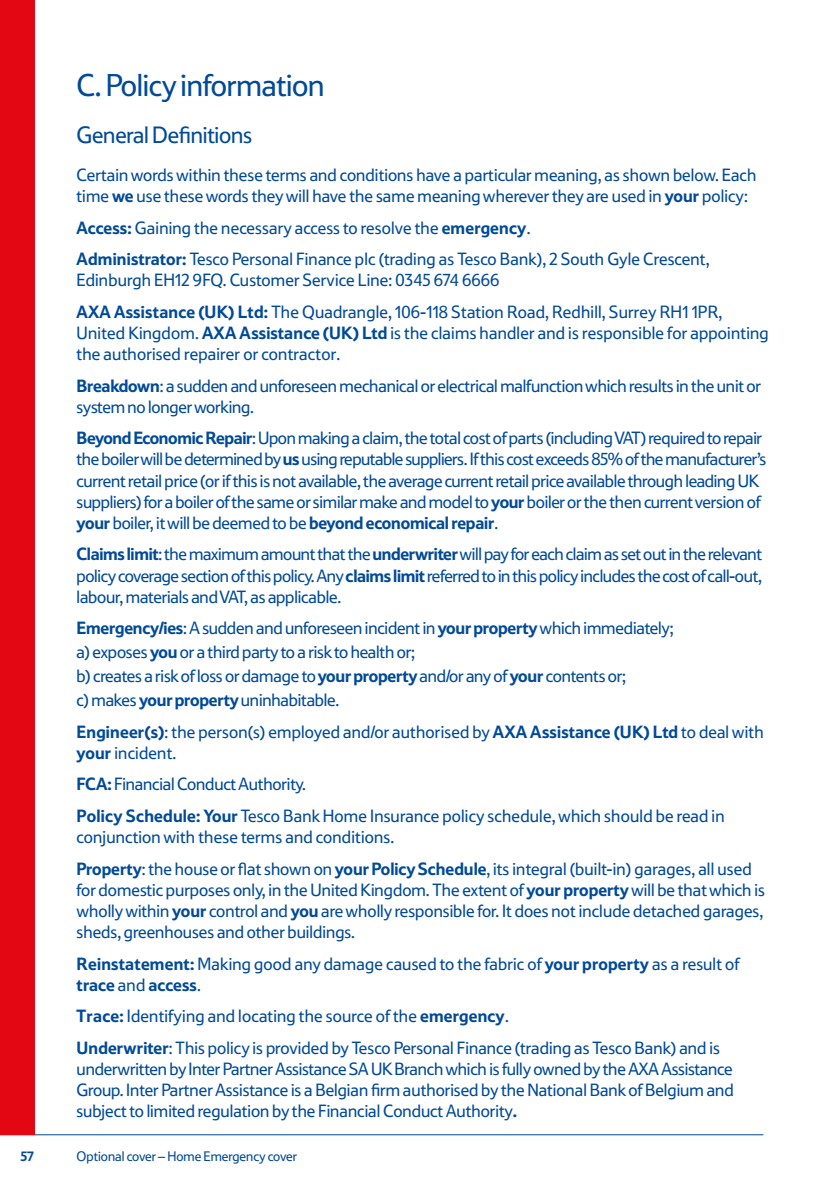
<style>
.page{position:relative;width:840px;height:1191px;background:#fff}
.page>*{position:absolute;margin:0;border:0;box-sizing:border-box;transform-origin:0 0}
.t1{font:32px "Tesco Display";letter-spacing:-.01em;color:#004a97}
.t2{font:24px "Tesco Display";letter-spacing:-.01em;color:#004a97}
.t3{font:18px/21.2px "Tesco Display";letter-spacing:-.005em;color:#004a97}
.t4{font:14px "Tesco Display";color:#004a97}
.t5{font:700 14px "Tesco Display";color:#004a97}
.s1{font-weight:700}
</style>
<div class="page">
<hr style="left:0;top:1134px;width:763px;height:1px;background:#004a97">
<div style="left:0;top:0;width:34px;height:1134px;background:#e30613"></div>
<h1 class="t1" style="left:77px;top:67px;width:249px">C. Policy information</h1>
<h2 class="t2" style="left:77px;top:121px;width:177px">General Definitions</h2>
<p class="t3" style="left:77px;top:164px;width:681px">Certain words within these terms and conditions have a particular meaning, as shown below. Each time <span class="s1">we</span> use these words they will have the same meaning wherever they are used in <span class="s1">your</span> policy:</p>
<p class="t3" style="left:77px;top:212px;width:634px;line-height:31.4px"><span class="s1">Access:</span> Gaining the necessary access to resolve the <span class="s1">emergency</span>.<br><span class="s1">Administrator:</span> Tesco Personal Finance plc (trading as Tesco Bank), 2 South Gyle Crescent,</p>
<p class="t3" style="left:77px;top:264px;width:647px;line-height:31.4px">Edinburgh EH12 9FQ. Customer Service Line: 0345 674 6666<br><span class="s1">AXA Assistance (UK) Ltd:</span> The Quadrangle, 106-118 Station Road, Redhill, Surrey RH1 1PR,</p>
<p class="t3" style="left:77px;top:322px;width:693px">United Kingdom. <span class="s1">AXA Assistance (UK) Ltd</span> is the claims handler and is responsible for appointing the authorised repairer or contractor.</p>
<p class="t3" style="left:77px;top:374px;width:685px"><span class="s1">Breakdown</span>: a sudden and unforeseen mechanical or electrical malfunction which results in the unit or system no longer working.</p>
<p class="t3" style="left:77px;top:427px;width:690px"><span class="s1">Beyond Economic Repair</span>: Upon making a claim, the total cost of parts (including VAT) required to repair the boiler will be determined by <span class="s1">us</span> using reputable suppliers. If this cost exceeds 85% of the manufacturer’s current retail price (or if this is not available, the average current retail price available through leading UK suppliers) for a boiler of the same or similar make and model to <span class="s1">your</span> boiler or the then current version of <span class="s1">your</span> boiler, it will be deemed to be <span class="s1">beyond economical repair</span>.</p>
<p class="t3" style="left:77px;top:543px;width:686px;text-align:justify"><span class="s1">Claims limit</span>: the maximum amount that the <span class="s1">underwriter</span> will pay for each claim as set out in the relevant policy coverage section of this policy. Any <span class="s1">claims limit</span> referred to in this policy includes the cost of call-out, labour, materials and VAT, as applicable.</p>
<p class="t3" style="left:77px;top:616px;width:598px;line-height:24px"><span class="s1">Emergency/ies</span>: A sudden and unforeseen incident in <span class="s1">your property</span> which immediately; a) exposes <span class="s1">you</span> or a third party to a risk to health or;<br>b) creates a risk of loss or damage to <span class="s1">your property</span> and/or any of <span class="s1">your</span> contents or;<br>c) makes <span class="s1">your property</span> uninhabitable.</p>
<p class="t3" style="left:77px;top:721px;width:688px"><span class="s1">Engineer(s)</span>: the person(s) employed and/or authorised by <span class="s1">AXA Assistance (UK) Ltd</span> to deal with <span class="s1">your</span> incident.</p>
<p class="t3" style="left:77px;top:768px;width:649px;line-height:31.4px"><span class="s1">FCA:</span> Financial Conduct Authority.<br><span class="s1">Policy Schedule: Your</span> Tesco Bank Home Insurance policy schedule, which should be read in</p>
<p class="t3" style="left:77px;top:821px;width:676px;line-height:31.4px">conjunction with these terms and conditions.<br><span class="s1">Property</span>: the house or flat shown on <span class="s1">your Policy Schedule</span>, its integral (built-in) garages, all used</p>
<p class="t3" style="left:77px;top:878px;width:689px;text-align:justify">for domestic purposes only, in the United Kingdom. The extent of <span class="s1">your property</span> will be that which is wholly within <span class="s1">your</span> control and <span class="s1">you</span> are wholly responsible for. It does not include detached garages, sheds, greenhouses and other buildings.</p>
<p class="t3" style="left:77px;top:952px;width:664px"><span class="s1">Reinstatement:</span> Making good any damage caused to the fabric of <span class="s1">your property</span> as a result of <span class="s1">trace</span> and <span class="s1">access</span>.</p>
<p class="t3" style="left:77px;top:1000px;width:644px;line-height:31.4px"><span class="s1">Trace:</span> Identifying and locating the source of the <span class="s1">emergency</span>.<br><span class="s1">Underwriter</span>: This policy is provided by Tesco Personal Finance (trading as Tesco Bank) and is</p>
<p class="t3" style="left:77px;top:1057px;width:658px;text-align:justify">underwritten by Inter Partner Assistance SA UK Branch which is fully owned by the AXA Assistance Group. Inter Partner Assistance is a Belgian firm authorised by the National Bank of Belgium and subject to limited regulation by the Financial Conduct Authority<span class="s1">.</span></p>
<p class="t5" style="left:21px;top:1148px;width:15px">57</p>
<p class="t4" style="left:77px;top:1148px;width:222px">Optional cover – Home Emergency cover</p>
</div>
